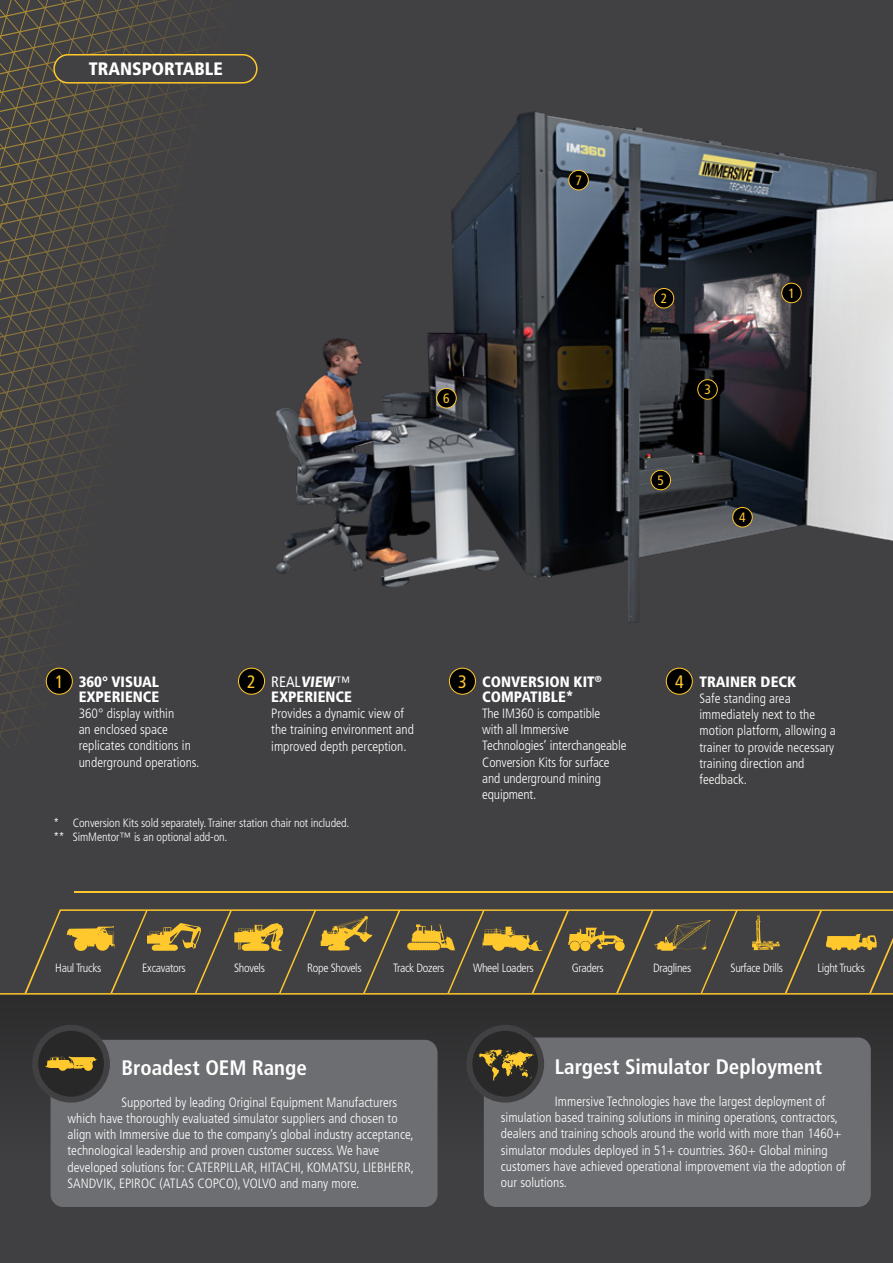
<style>
.page{position:relative;width:893px;height:1263px;background:#414042}
.page>*{position:absolute;margin:0;border:0;box-sizing:border-box;transform-origin:0 0}
.t1{font:700 condensed 21px "Frutiger LT Std";color:#fff}
.t2{font:900 condensed 18px "Frutiger LT Std";color:#fff}
.t3{font:condensed 18px "Frutiger LT Std";color:#ffc82c}
.t4{font:900 condensed 15px/15px "Frutiger LT Std";color:#fff}
.t5{font:300 condensed 13.5px/16.2px "Frutiger LT Std";color:#fff}
.t6{font:condensed 13.5px "Frutiger LT Std";color:#ffc82c}
.t7{font:300 condensed 12px/13.5px "Frutiger LT Std";letter-spacing:-.025em;color:#fff}
.s1{font-weight:400}
</style>
<div class="page">
<svg style="left:0;top:479px;width:476px;height:268px"></svg>
<div style="left:0;top:994px;width:893px;height:269px;background:linear-gradient(to right,#39383a,#383739)"></div>
<hr style="left:74px;top:891px;width:819px;height:2px;background:#ffc82c">
<svg style="left:25px;top:909px;width:868px;height:84px;background:#bf9a32"></svg>
<svg style="left:26px;top:911px;width:867px;height:82px"></svg>
<img style="left:220px;top:6px;width:673px;height:678px">
<div style="left:782px;top:283px;width:19px;height:20px;background:#000;border-radius:50%"></div>
<div style="left:781px;top:283px;width:21px;height:20px;border:1px solid #ffc82c;border-radius:50%"></div>
<div style="left:654px;top:288px;width:20px;height:20px;background:#000;border-radius:50%"></div>
<div style="left:654px;top:288px;width:20px;height:20px;border:1px solid #ffc82c;border-radius:50%"></div>
<div style="left:698px;top:380px;width:19px;height:19px;background:#000;border-radius:50%"></div>
<div style="left:697px;top:379px;width:21px;height:21px;border:1px solid #ffc82c;border-radius:50%"></div>
<div style="left:651px;top:470px;width:19px;height:20px;background:#000;border-radius:50%"></div>
<div style="left:651px;top:470px;width:20px;height:20px;border:1px solid #ffc82c;border-radius:50%"></div>
<div style="left:733px;top:507px;width:19px;height:20px;background:#000;border-radius:50%"></div>
<div style="left:732px;top:507px;width:21px;height:20px;border:1px solid #ffc82c;border-radius:50%"></div>
<div style="left:437px;top:388px;width:19px;height:20px;background:#000;border-radius:50%"></div>
<div style="left:436px;top:388px;width:21px;height:20px;border:1px solid #ffc82c;border-radius:50%"></div>
<div style="left:569px;top:170px;width:19px;height:20px;background:#000;border-radius:50%"></div>
<div style="left:568px;top:170px;width:21px;height:20px;border:1px solid #ffc82c;border-radius:50%"></div>
<div style="left:54px;top:55px;width:203px;height:28px;background:#414042;border-radius:14px"></div>
<div style="left:53px;top:54px;width:205px;height:30px;border:2px solid #ffc82c;border-radius:14px"></div>
<div style="left:46px;top:668px;width:26px;height:26px;background:#000;border-radius:50%"></div>
<div style="left:46px;top:668px;width:27px;height:27px;border:1px solid #ffc82c;border-radius:50%"></div>
<div style="left:238px;top:668px;width:27px;height:26px;background:#000;border-radius:50%"></div>
<div style="left:238px;top:668px;width:27px;height:27px;border:1px solid #ffc82c;border-radius:50%"></div>
<div style="left:449px;top:668px;width:26px;height:26px;background:#000;border-radius:50%"></div>
<div style="left:449px;top:668px;width:27px;height:27px;border:1px solid #ffc82c;border-radius:50%"></div>
<div style="left:666px;top:668px;width:26px;height:26px;background:#000;border-radius:50%"></div>
<div style="left:666px;top:668px;width:27px;height:27px;border:1px solid #ffc82c;border-radius:50%"></div>
<hr style="left:0;top:993px;width:893px;height:1px;background:#ffc82c">
<div style="left:484px;top:1037px;width:387px;height:170px;background:#6d6e71;border-radius:13px"></div>
<svg style="left:469px;top:1028px;width:72px;height:71px;background:#2d2c2d"></svg>
<div style="left:466px;top:1025px;width:78px;height:77px;border:6px solid #414042;border-radius:50%"></div>
<svg style="left:477px;top:1049px;width:57px;height:32px;background:#67572b"></svg>
<div style="left:51px;top:1040px;width:386px;height:167px;background:#6d6e71;border-radius:13px"></div>
<div style="left:35px;top:1028px;width:72px;height:71px;background:#292829;border-radius:50%"></div>
<div style="left:32px;top:1025px;width:78px;height:77px;border:6px solid #414042;border-radius:50%"></div>
<svg style="left:45px;top:1056px;width:52px;height:15px"></svg>
<h2 class="t2" style="left:89px;top:58px;width:136px">TRANSPORTABLE</h2>
<p class="t6" style="left:443px;top:390px;width:8px">6</p>
<p class="t6" style="left:575px;top:172px;width:8px">7</p>
<p class="t6" style="left:661px;top:291px;width:8px">2</p>
<p class="t6" style="left:657px;top:472px;width:8px">5</p>
<p class="t6" style="left:704px;top:382px;width:8px">3</p>
<p class="t6" style="left:739px;top:510px;width:8px">4</p>
<p class="t6" style="left:788px;top:285px;width:8px">1</p>
<h2 class="t3" style="left:247px;top:671px;width:10px">2</h2>
<p class="t4" style="left:482px;top:674px;width:121px">CONVERSION KIT<sup>®<br></sup>COMPATIBLE*</p>
<p class="t5" style="left:482px;top:705px;width:146px">The IM360 is compatible<br>with all Immersive<br>Technologies’ interchangeable<br>Conversion Kits for surface and underground mining equipment.</p>
<h2 class="t3" style="left:458px;top:671px;width:10px">3</h2>
<p class="t4" style="left:699px;top:674px;width:98px">TRAINER DECK</p>
<p class="t5" style="left:699px;top:690px;width:138px">Safe standing area immediately next to the motion platform, allowing a trainer to provide necessary training direction and feedback.</p>
<h2 class="t3" style="left:55px;top:671px;width:10px">1</h2>
<p class="t4" style="left:271px;top:674px;width:82px"><span class="s1">REAL</span>VIEW<span class="s1">™<br></span>EXPERIENCE</p>
<p class="t5" style="left:271px;top:705px;width:144px">Provides a dynamic view of the training environment and improved depth perception.</p>
<h2 class="t3" style="left:675px;top:671px;width:10px">4</h2>
<p class="t4" style="left:79px;top:674px;width:82px">360° VISUAL<br>EXPERIENCE</p>
<p class="t5" style="left:79px;top:705px;width:122px">360° display within<br>an enclosed space replicates conditions in underground operations.</p>
<p class="t7" style="left:53px;top:816px;width:298px">* Conversion Kits sold separately. Trainer station chair not included. ** SimMentor™ is an optional add-on.</p>
<p class="t7" style="left:55px;top:961px;width:48px">Haul Trucks</p>
<p class="t7" style="left:142px;top:961px;width:45px">Excavators</p>
<p class="t7" style="left:234px;top:961px;width:32px">Shovels</p>
<p class="t7" style="left:307px;top:961px;width:56px">Rope Shovels</p>
<p class="t7" style="left:393px;top:961px;width:53px">Track Dozers</p>
<p class="t7" style="left:473px;top:961px;width:62px">Wheel Loaders</p>
<p class="t7" style="left:572px;top:961px;width:33px">Graders</p>
<p class="t7" style="left:653px;top:961px;width:40px">Draglines</p>
<p class="t7" style="left:730px;top:961px;width:54px">Surface Drills</p>
<p class="t7" style="left:818px;top:961px;width:49px">Light Trucks</p>
<h1 class="t1" style="left:122px;top:1055px;width:187px">Broadest OEM Range</h1>
<p class="t5" style="left:68px;top:1094px;width:348px;text-indent:54px">Supported by leading Original Equipment Manufacturers which have thoroughly evaluated simulator suppliers and chosen to align with Immersive due to the company’s global industry acceptance, technological leadership and proven customer success. We have developed solutions for: CATERPILLAR, HITACHI, KOMATSU, LIEBHERR, SANDVIK, EPIROC (ATLAS COPCO), VOLVO and many more.</p>
<h1 class="t1" style="left:555px;top:1054px;width:269px">Largest Simulator Deployment</h1>
<p class="t5" style="left:501px;top:1093px;width:346px;text-indent:54px">Immersive Technologies have the largest deployment of simulation based training solutions in mining operations, contractors, dealers and training schools around the world with more than 1460+ simulator modules deployed in 51+ countries. 360+ Global mining customers have achieved operational improvement via the adoption of our solutions.</p>
</div>
